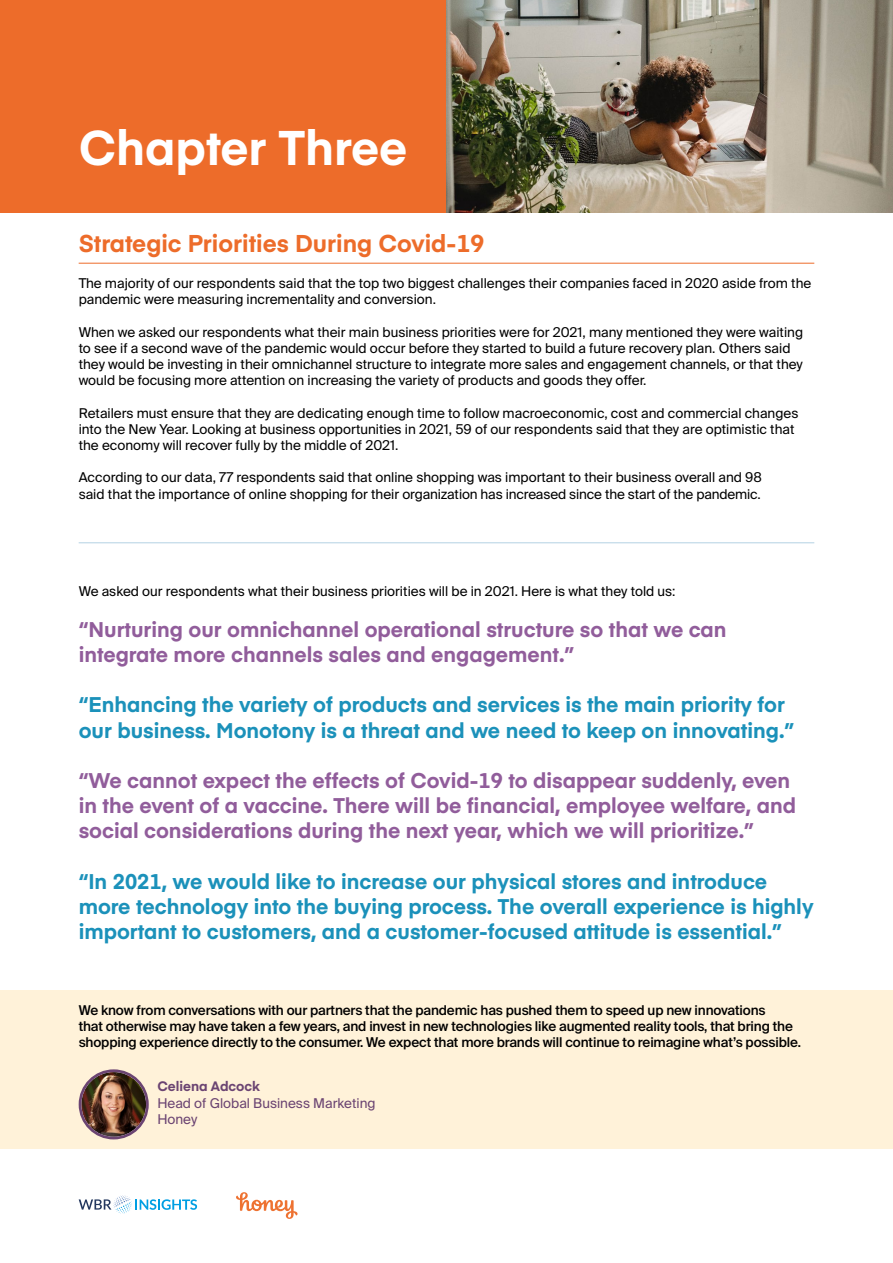
<style>
.page{position:relative;width:893px;height:1263px;background:#fff}
.page>*{position:absolute;margin:0;border:0;box-sizing:border-box;transform-origin:0 0}
.t1{font:700 48px "Eina 03";color:#fff}
.t2{font:700 24px "Eina 03";color:#ed6c2a}
.t3{font:700 21px/25.2px "Eina 03";color:#1b91ba}
.t4{font:700 21px/25.2px "Eina 03";color:#915d9b}
.t5{font:13.5px/16.2px "Suisse Intl";color:#000}
.t6{font:500 13.5px/16.2px "Suisse Intl";letter-spacing:-.01em;color:#000}
.t7{font:13.5px/16.2px "Suisse Intl";color:#6b4472}
.t8{font:700 13.5px "Eina 03";color:#6b4472}
</style>
<div class="page">
<div style="left:0;top:0;width:893px;height:213px;background:#ed6c2a"></div>
<img style="left:446px;top:0;width:447px;height:213px">
<hr style="left:79px;top:263px;width:735px;height:1px;background:#ed6c2a">
<div style="left:0;top:990px;width:893px;height:158px;background:#fff2d9"></div>
<svg style="left:80px;top:1071px;width:67px;height:67px"></svg>
<img style="left:81px;top:1072px;width:65px;height:65px;border-radius:32px">
<div style="left:79px;top:1069px;width:70px;height:70px;border:3px solid #6b4472;border-radius:50%"></div>
<hr style="left:79px;top:542px;width:735px;height:1px;background:#b4d1e3">
<svg style="left:79px;top:1195px;width:118px;height:19px"></svg>
<svg style="left:236px;top:1192px;width:62px;height:27px"></svg>
<h1 class="t1" style="left:79px;top:112px;width:330px">Chapter Three</h1>
<h2 class="t2" style="left:79px;top:226px;width:407px">Strategic Priorities During Covid-19</h2>
<p class="t5" style="left:79px;top:275px;width:734px">The majority of our respondents said that the top two biggest challenges their companies faced in 2020 aside from the pandemic were measuring incrementality and conversion.</p>
<p class="t5" style="left:79px;top:324px;width:726px">When we asked our respondents what their main business priorities were for 2021, many mentioned they were waiting to see if a second wave of the pandemic would occur before they started to build a future recovery plan. Others said they would be investing in their omnichannel structure to integrate more sales and engagement channels, or that they would be focusing more attention on increasing the variety of products and goods they offer.</p>
<p class="t5" style="left:79px;top:405px;width:721px">Retailers must ensure that they are dedicating enough time to follow macroeconomic, cost and commercial changes into the New Year. Looking at business opportunities in 2021, 59 of our respondents said that they are optimistic that the economy will recover fully by the middle of 2021.</p>
<p class="t5" style="left:79px;top:470px;width:685px">According to our data, 77 respondents said that online shopping was important to their business overall and 98 said that the importance of online shopping for their organization has increased since the start of the pandemic.</p>
<p class="t5" style="left:79px;top:583px;width:598px">We asked our respondents what their business priorities will be in 2021. Here is what they told us:</p>
<h3 class="t4" style="left:79px;top:615px;width:649px">“Nurturing our omnichannel operational structure so that we can integrate more channels sales and engagement.”</h3>
<h3 class="t3" style="left:79px;top:691px;width:717px">“Enhancing the variety of products and services is the main priority for our business. Monotony is a threat and we need to keep on innovating.”</h3>
<h3 class="t4" style="left:79px;top:767px;width:719px">“We cannot expect the effects of Covid-19 to disappear suddenly, even in the event of a vaccine. There will be financial, employee welfare, and social considerations during the next year, which we will prioritize.”</h3>
<h3 class="t3" style="left:79px;top:867px;width:736px">“In 2021, we would like to increase our physical stores and introduce more technology into the buying process. The overall experience is highly important to customers, and a customer-focused attitude is essential.”</h3>
<p class="t6" style="left:79px;top:1002px;width:724px">We know from conversations with our partners that the pandemic has pushed them to speed up new innovations<br>that otherwise may have taken a few years, and invest in new technologies like augmented reality tools, that bring the shopping experience directly to the consumer. We expect that more brands will continue to reimagine what’s possible.</p>
<p class="t8" style="left:157px;top:1076px;width:104px">Celiena Adcock</p>
<p class="t7" style="left:157px;top:1095px;width:220px">Head of Global Business Marketing<br>Honey</p>
</div>
